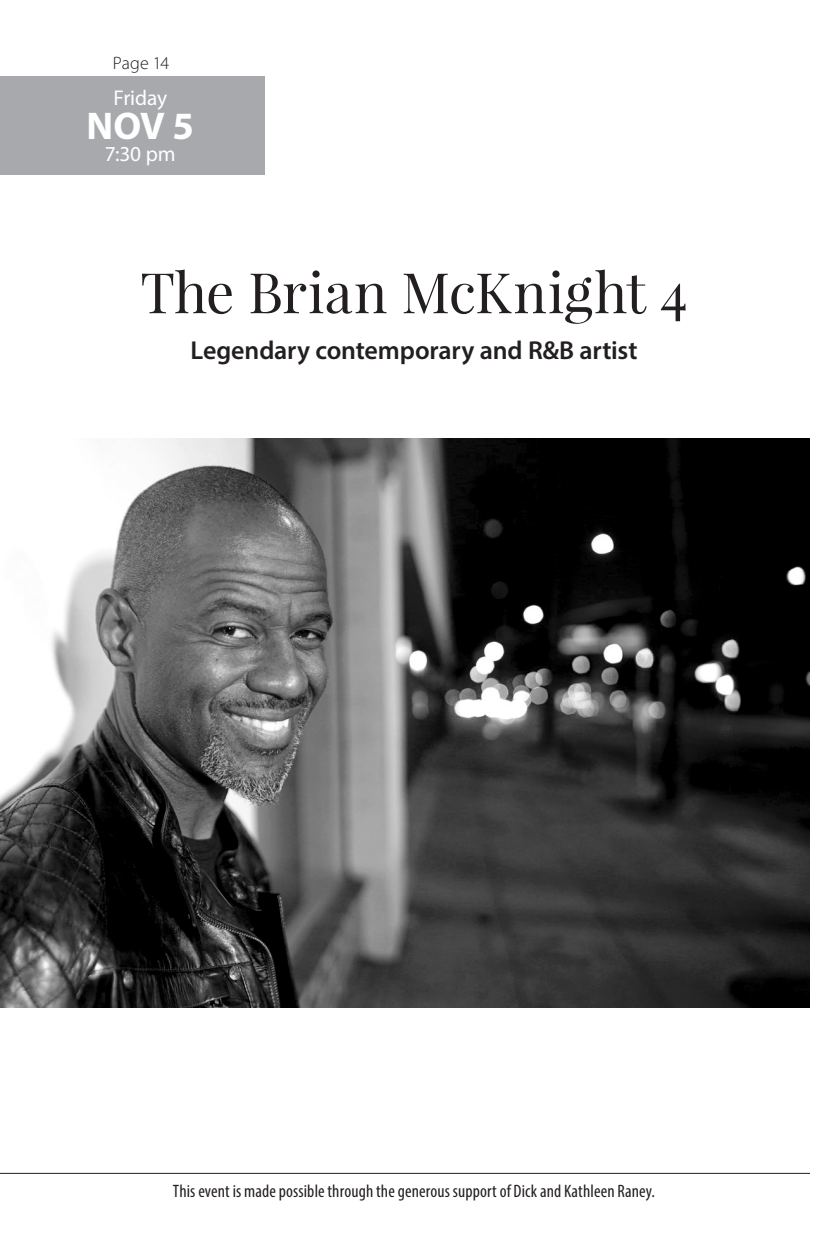
<style>
.page{position:relative;width:828px;height:1260px;background:#fff}
.page>*{position:absolute;margin:0;border:0;box-sizing:border-box;transform-origin:0 0}
.t1{font:56px "Playfair Display";letter-spacing:-.005em;color:#231f20}
.t2{font:700 38.8px "Myriad Pro";color:#fff}
.Body{font:600 26px "Myriad Pro";letter-spacing:-.005em;color:#231f20}
.t3{font:21.4px "Myriad Pro";letter-spacing:-.005em;color:#fff}
.list{font:condensed 18px "Myriad Pro";letter-spacing:.01em;color:#231f20}
.t4{font:300 18px "Myriad Pro";color:#231f20}
</style>
<div class="page">
<div style="left:0;top:76px;width:265px;height:99px;background:#a8a9ad"></div>
<img style="left:0;top:438px;width:810px;height:570px">
<hr style="left:0;top:1173px;width:810px;height:1px;background:#231f20">
<p class="t4" style="left:113px;top:52px;width:58px">Page 14</p>
<p class="t3" style="left:114px;top:84px;width:55px">Friday</p>
<p class="t2" style="left:87px;top:101px;width:109px">NOV 5</p>
<p class="t3" style="left:105px;top:140px;width:72px">7:30 pm</p>
<p class="t1" style="left:140px;top:257px;width:549px">The Brian McKnight 4</p>
<p class="Body" style="left:190px;top:334px;width:449px">Legendary contemporary and R&amp;B artist</p>
<p class="list" style="left:173px;top:1180px;width:484px">This event is made possible through the generous support of Dick and Kathleen Raney.</p>
</div>
